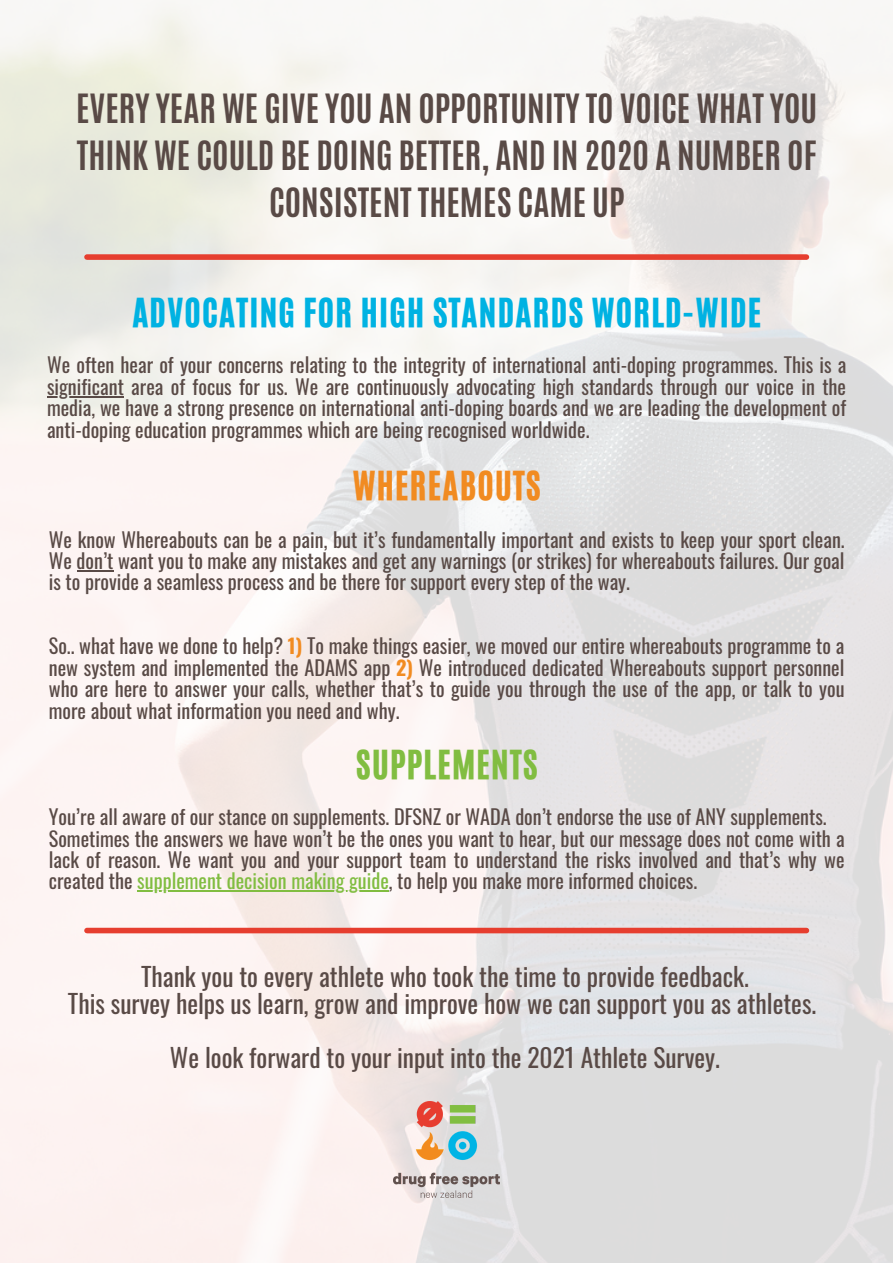
<style>
.page{position:relative;width:893px;height:1263px;background:#fff}
.page>*{position:absolute;margin:0;border:0;box-sizing:border-box;transform-origin:0 0}
.t1{font:700 33.67px/46.7px "Antonio";color:#594a46;text-align:center}
.t2{font:33.6px "CA Generated";letter-spacing:.04em;color:#00b2e2}
.t3{font:33.6px "CA Generated";letter-spacing:.04em;color:#f18b21}
.t4{font:33.6px "CA Generated";letter-spacing:.04em;color:#81bd41}
.t5{font:25.42px "Oswald";color:#594a46}
.t6{font:20.17px/21.4px "Oswald";color:#594a46;text-align:justify}
.s1{font-weight:700;color:#f18b21}
.s2{color:#81bd41}
</style>
<div class="page">
<img style="left:0;top:0;width:893px;height:1263px">
<div style="left:87px;top:254px;width:719px;height:6px;background:#e63e2f"></div>
<div style="left:87px;top:928px;width:719px;height:5px;background:#e63e2f"></div>
<img style="left:394px;top:1101px;width:105px;height:96px">
<hr style="left:77px;top:570px;width:36px;height:2px;background:#594a46">
<hr style="left:47px;top:396px;width:77px;height:2px;background:#594a46">
<hr style="left:137px;top:890px;width:252px;height:2px;background:#81bd41">
<p class="t1" style="left:76px;top:86px;width:742px">EVERY YEAR WE GIVE YOU AN OPPORTUNITY TO VOICE WHAT YOU<br>THINK WE COULD BE DOING BETTER, AND IN 2020 A NUMBER OF<br>CONSISTENT THEMES CAME UP</p>
<p class="t2" style="left:132px;top:288px;width:630px">ADVOCATING FOR HIGH STANDARDS WORLD-WIDE</p>
<p class="t6" style="left:47px;top:354px;width:801px">We often hear of your concerns relating to the integrity of international anti-doping programmes. This is a significant area of focus for us. We are continuously advocating high standards through our voice in the media, we have a strong presence on international anti-doping boards and we are leading the development of anti-doping education programmes which are being recognised worldwide.</p>
<p class="t3" style="left:353px;top:462px;width:189px">WHEREABOUTS</p>
<p class="t6" style="left:49px;top:528px;width:797px">We know Whereabouts can be a pain, but it’s fundamentally important and exists to keep your sport clean.<br>We don’t want you to make any mistakes and get any warnings (or strikes) for whereabouts failures. Our goal is to provide a seamless process and be there for support every step of the way.</p>
<p class="t6" style="left:49px;top:635px;width:797px">So.. what have we done to help? <span class="s1">1)</span> To make things easier, we moved our entire whereabouts programme to a new system and implemented the ADAMS app <span class="s1">2)</span> We introduced dedicated Whereabouts support personnel who are here to answer your calls, whether that’s to guide you through the use of the app, or talk to you more about what information you need and why.</p>
<p class="t4" style="left:356px;top:740px;width:183px">SUPPLEMENTS</p>
<p class="t6" style="left:49px;top:805px;width:779px">You’re all aware of our stance on supplements. DFSNZ or WADA don’t endorse the use of ANY supplements.</p>
<p class="t6" style="left:49px;top:827px;width:797px">Sometimes the answers we have won’t be the ones you want to hear, but our message does not come with a lack of reason. We want you and your support team to understand the risks involved and that’s why we created the <span class="s2">supplement decision making guide</span>, to help you make more informed choices.</p>
<p class="t5" style="left:141px;top:957px;width:609px">Thank you to every athlete who took the time to provide feedback.</p>
<p class="t5" style="left:68px;top:984px;width:750px">This survey helps us learn, grow and improve how we can support you as athletes.</p>
<p class="t5" style="left:170px;top:1038px;width:551px">We look forward to your input into the 2021 Athlete Survey.</p>
</div>
